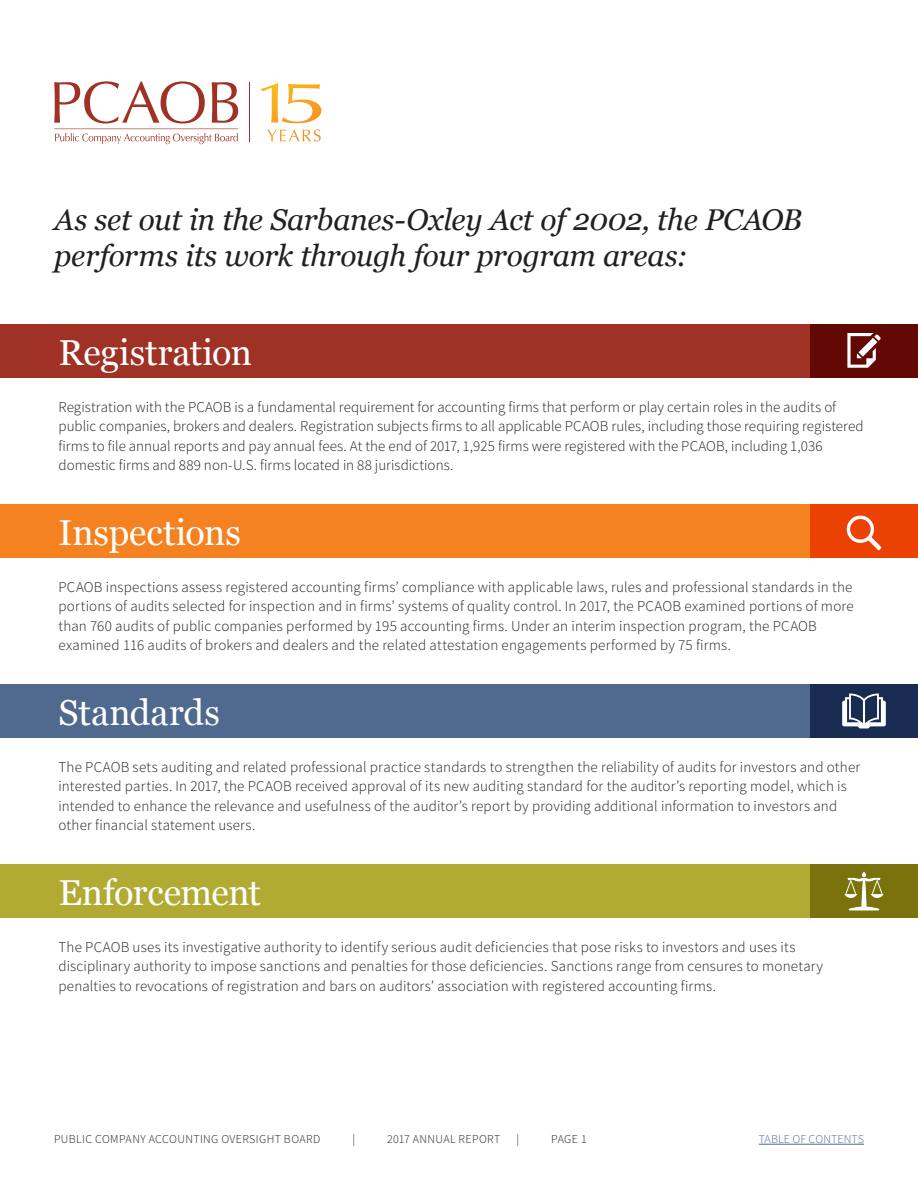
<style>
.page{position:relative;width:918px;height:1188px;background:#fff}
.page>*{position:absolute;margin:0;border:0;box-sizing:border-box;transform-origin:0 0}
.t1{font:36px "Georgia";letter-spacing:-.005em;color:#fff}
.t2{font:italic 30px/36px "Georgia";letter-spacing:-.01em;color:#231f20}
.AR17_SourceLight_10{font:300 15px/19.5px "Source Sans Pro";letter-spacing:.01em;color:#231f20}
.t3{font:300 12px "Source Sans Pro";letter-spacing:.03em;color:#231f20}
.t4{font:300 12px "Source Sans Pro";letter-spacing:.01em;color:#4f698f}
</style>
<div class="page">
<hr style="left:759px;top:1144px;width:105px;height:1px;background:#4f698f">
<div style="left:0;top:324px;width:918px;height:54px;background:#9f3224"></div>
<div style="left:0;top:504px;width:918px;height:54px;background:#f58220"></div>
<div style="left:0;top:684px;width:918px;height:54px;background:#4f698f"></div>
<div style="left:0;top:864px;width:918px;height:54px;background:#b1ab34"></div>
<div style="left:810px;top:324px;width:108px;height:54px;background:#630905"></div>
<div style="left:810px;top:504px;width:108px;height:54px;background:#eb4204"></div>
<div style="left:810px;top:684px;width:108px;height:54px;background:#182b50"></div>
<div style="left:810px;top:864px;width:108px;height:54px;background:#7a720a"></div>
<svg style="left:847px;top:333px;width:34px;height:35px"></svg>
<svg style="left:847px;top:516px;width:34px;height:34px"></svg>
<svg style="left:844px;top:872px;width:40px;height:39px"></svg>
<svg style="left:842px;top:694px;width:44px;height:34px"></svg>
<svg style="left:260px;top:83px;width:61px;height:40px"></svg>
<svg style="left:289px;top:129px;width:32px;height:13px"></svg>
<svg style="left:54px;top:81px;width:184px;height:63px"></svg>
<hr style="left:249px;top:82px;width:1px;height:60px;background:#9f3224">
<p class="t2" style="left:54px;top:200px;width:750px">As set out in the Sarbanes-Oxley Act of 2002, the PCAOB performs its work through four program areas:</p>
<p class="t1" style="left:58px;top:326px;width:195px">Registration</p>
<p class="AR17_SourceLight_10" style="left:58px;top:397px;width:807px">Registration with the PCAOB is a fundamental requirement for accounting firms that perform or play certain roles in the audits of public companies, brokers and dealers. Registration subjects firms to all applicable PCAOB rules, including those requiring registered firms to file annual reports and pay annual fees. At the end of 2017, 1,925 firms were registered with the PCAOB, including 1,036 domestic firms and 889 non-U.S. firms located in 88 jurisdictions.</p>
<p class="t1" style="left:58px;top:506px;width:184px">Inspections</p>
<p class="AR17_SourceLight_10" style="left:58px;top:577px;width:797px">PCAOB inspections assess registered accounting firms’ compliance with applicable laws, rules and professional standards in the portions of audits selected for inspection and in firms’ systems of quality control. In 2017, the PCAOB examined portions of more than 760 audits of public companies performed by 195 accounting firms. Under an interim inspection program, the PCAOB examined 116 audits of brokers and dealers and the related attestation engagements performed by 75 firms.</p>
<p class="t1" style="left:58px;top:686px;width:163px">Standards</p>
<p class="AR17_SourceLight_10" style="left:58px;top:757px;width:803px">The PCAOB sets auditing and related professional practice standards to strengthen the reliability of audits for investors and other interested parties. In 2017, the PCAOB received approval of its new auditing standard for the auditor’s reporting model, which is intended to enhance the relevance and usefulness of the auditor’s report by providing additional information to investors and other financial statement users.</p>
<p class="t1" style="left:58px;top:866px;width:204px">Enforcement</p>
<p class="AR17_SourceLight_10" style="left:58px;top:937px;width:766px">The PCAOB uses its investigative authority to identify serious audit deficiencies that pose risks to investors and uses its disciplinary authority to impose sanctions and penalties for those deficiencies. Sanctions range from censures to monetary penalties to revocations of registration and bars on auditors’ association with registered accounting firms.</p>
<p class="t3" style="left:54px;top:1132px;width:268px">PUBLIC COMPANY ACCOUNTING OVERSIGHT BOARD</p>
<p class="t3" style="left:352px;top:1132px;width:4px">|</p>
<p class="t3" style="left:387px;top:1132px;width:115px">2017 ANNUAL REPORT</p>
<p class="t3" style="left:517px;top:1132px;width:4px">|</p>
<p class="t3" style="left:551px;top:1132px;width:37px">PAGE 1</p>
<p class="t4" style="left:759px;top:1132px;width:107px">TABLE OF CONTENTS</p>
</div>
